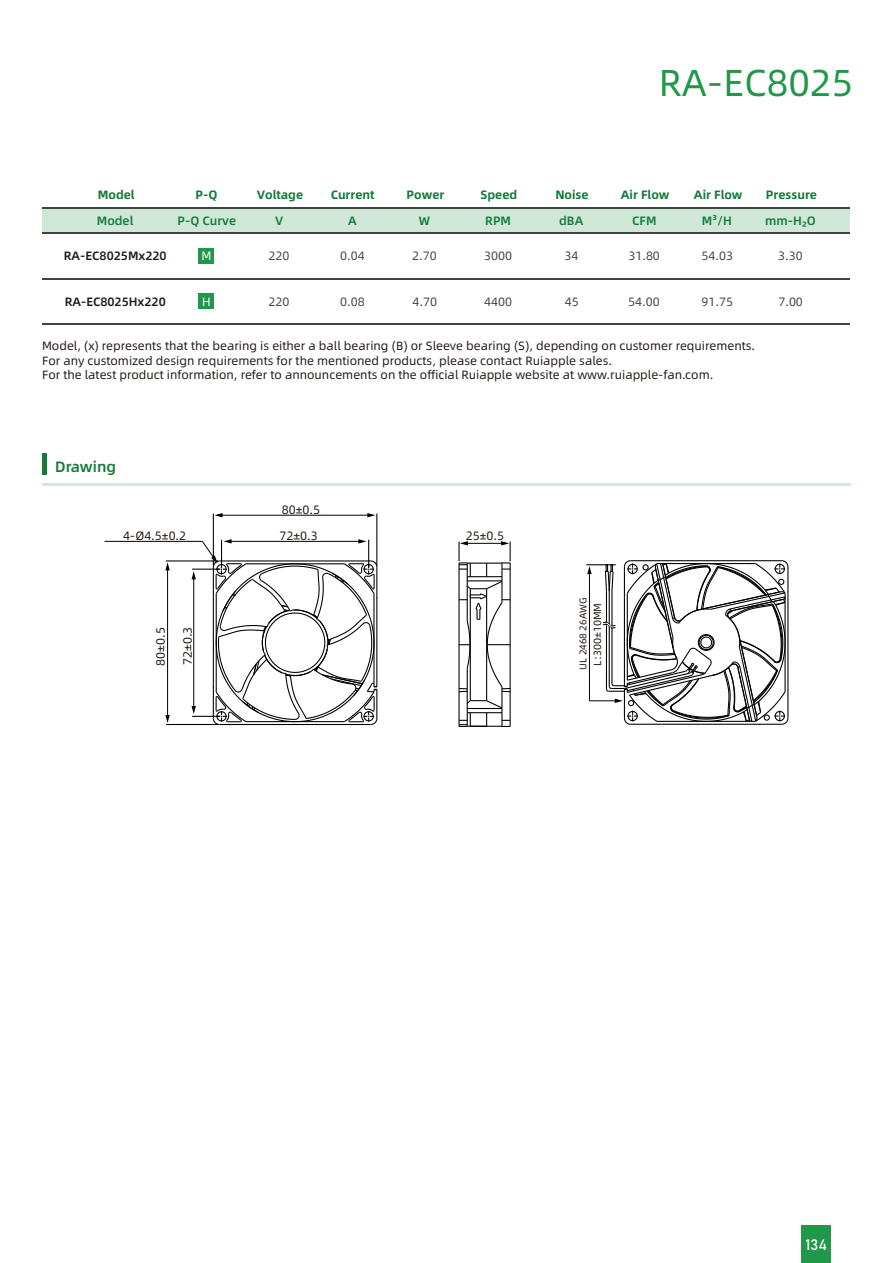
<style>
.page{position:relative;width:893px;height:1263px;background:#fff}
.page>*{position:absolute;margin:0;border:0;box-sizing:border-box;transform-origin:0 0}
.t1{font:37.5px "Alibaba Pu Hui Ti";color:#209749}
.t2{font:500 15px "Alibaba Pu Hui Ti";color:#157a3b}
.t3{font:15px "Bahnschrift";color:#fff}
.t4{font:12.15px "Alibaba Pu Hui Ti";color:#434344}
.t5{font:700 12.15px "Alibaba Pu Hui Ti";color:#157a3b}
.t6{font:12.15px "Alibaba Pu Hui Ti";color:#231815}
.t7{font:500 12.15px "Alibaba Pu Hui Ti";color:#157a3b}
.t8{font:500 12.15px "Alibaba Pu Hui Ti";color:#231815}
.t9{font:12.15px "Alibaba Pu Hui Ti";color:#fff}
.t10{font:12px/14.4px "Alibaba Pu Hui Ti";color:#231815}
.t11{font:10.5px "Alibaba Pu Hui Ti";color:#231815}
.t12{font:9.75px "Alibaba Pu Hui Ti";color:#231815}
</style>
<div class="page">
<hr style="left:42px;top:483px;width:808px;height:2px;background:#d2e9db">
<hr style="left:43px;top:453px;width:4px;height:22px;background:#157a3b">
<div style="left:43px;top:208px;width:807px;height:25px;background:#cee7d7"></div>
<hr style="left:43px;top:208px;width:807px;height:1px;background:#434344">
<hr style="left:43px;top:232px;width:807px;height:2px;background:#434344">
<hr style="left:43px;top:278px;width:807px;height:1px;background:#434344">
<div style="left:199px;top:248px;width:15px;height:16px;background:#209749"></div>
<hr style="left:43px;top:324px;width:807px;height:1px;background:#434344">
<div style="left:199px;top:294px;width:15px;height:15px;background:#209749"></div>
<hr style="left:467px;top:668px;width:1px;height:58px;background:#040000">
<hr style="left:470px;top:589px;width:1px;height:112px;background:#040000">
<hr style="left:486px;top:589px;width:1px;height:112px;background:#040000">
<hr style="left:501px;top:687px;width:1px;height:39px;background:#040000">
<svg style="left:459px;top:699px;width:51px;height:28px"></svg>
<hr style="left:586px;top:564px;width:30px;height:1px;background:#040000">
<hr style="left:166px;top:724px;width:52px;height:1px;background:#040000">
<hr style="left:166px;top:560px;width:52px;height:1px;background:#040000">
<hr style="left:167px;top:569px;width:1px;height:147px;background:#040000">
<svg style="left:165px;top:715px;width:5px;height:8px"></svg>
<svg style="left:165px;top:562px;width:5px;height:8px"></svg>
<hr style="left:213px;top:513px;width:1px;height:52px;background:#040000">
<hr style="left:376px;top:513px;width:1px;height:52px;background:#040000">
<hr style="left:221px;top:515px;width:148px;height:1px;background:#040000">
<svg style="left:214px;top:513px;width:9px;height:4px"></svg>
<svg style="left:367px;top:513px;width:8px;height:4px"></svg>
<hr style="left:105px;top:541px;width:97px;height:1px;background:#040000">
<svg style="left:192px;top:539px;width:186px;height:187px"></svg>
<hr style="left:458px;top:563px;width:2px;height:163px;background:#040000">
<hr style="left:467px;top:726px;width:35px;height:1px;background:#040000">
<hr style="left:510px;top:563px;width:1px;height:163px;background:#040000">
<svg style="left:587px;top:560px;width:202px;height:165px"></svg>
<svg style="left:458px;top:541px;width:53px;height:151px"></svg>
<div style="left:801px;top:1225px;width:30px;height:38px;background:#209749"></div>
<h1 class="t1" style="left:659px;top:54px;width:196px">RA-EC8025</h1>
<p class="t5" style="left:98px;top:185px;width:38px">Model</p>
<p class="t5" style="left:195px;top:185px;width:24px">P-Q</p>
<p class="t5" style="left:257px;top:185px;width:48px">Voltage</p>
<p class="t5" style="left:331px;top:185px;width:45px">Current</p>
<p class="t5" style="left:406px;top:185px;width:39px">Power</p>
<p class="t5" style="left:480px;top:185px;width:38px">Speed</p>
<p class="t5" style="left:555px;top:185px;width:35px">Noise</p>
<p class="t5" style="left:621px;top:185px;width:50px">Air Flow</p>
<p class="t5" style="left:694px;top:185px;width:50px">Air Flow</p>
<p class="t5" style="left:766px;top:185px;width:53px">Pressure</p>
<p class="t7" style="left:97px;top:212px;width:38px">Model</p>
<p class="t7" style="left:178px;top:212px;width:60px">P-Q Curve</p>
<p class="t7" style="left:275px;top:212px;width:10px">V</p>
<p class="t7" style="left:348px;top:212px;width:10px">A</p>
<p class="t7" style="left:419px;top:212px;width:13px">W</p>
<p class="t7" style="left:485px;top:211px;width:27px">RPM</p>
<p class="t7" style="left:559px;top:212px;width:26px">dBA</p>
<p class="t7" style="left:632px;top:212px;width:26px">CFM</p>
<p class="t7" style="left:702px;top:212px;width:32px">M³/H</p>
<p class="t7" style="left:765px;top:212px;width:52px">mm-H₂O</p>
<p class="t8" style="left:64px;top:246px;width:104px">RA-EC8025Mx220</p>
<p class="t9" style="left:201px;top:247px;width:12px">M</p>
<p class="t4" style="left:269px;top:247px;width:22px">220</p>
<p class="t4" style="left:340px;top:247px;width:26px">0.04</p>
<p class="t4" style="left:412px;top:247px;width:26px">2.70</p>
<p class="t4" style="left:484px;top:247px;width:29px">3000</p>
<p class="t4" style="left:564px;top:247px;width:15px">34</p>
<p class="t4" style="left:628px;top:247px;width:33px">31.80</p>
<p class="t4" style="left:701px;top:247px;width:33px">54.03</p>
<p class="t4" style="left:778px;top:247px;width:26px">3.30</p>
<p class="t8" style="left:65px;top:292px;width:103px">RA-EC8025Hx220</p>
<p class="t9" style="left:202px;top:293px;width:10px">H</p>
<p class="t4" style="left:269px;top:292px;width:22px">220</p>
<p class="t4" style="left:340px;top:292px;width:26px">0.08</p>
<p class="t4" style="left:412px;top:292px;width:26px">4.70</p>
<p class="t4" style="left:484px;top:292px;width:29px">4400</p>
<p class="t4" style="left:565px;top:292px;width:15px">45</p>
<p class="t4" style="left:628px;top:292px;width:33px">54.00</p>
<p class="t4" style="left:702px;top:292px;width:33px">91.75</p>
<p class="t4" style="left:778px;top:292px;width:26px">7.00</p>
<p class="t10" style="left:42px;top:338px;width:715px">Model, (x) represents that the bearing is either a ball bearing (B) or Sleeve bearing (S), depending on customer requirements.<br>For any customized design requirements for the mentioned products, please contact Ruiapple sales.<br>For the latest product information, refer to announcements on the official Ruiapple website at www.ruiapple-fan.com.</p>
<p class="t2" style="left:55px;top:455px;width:63px">Drawing</p>
<p class="t6" style="left:123px;top:526px;width:65px">4-Ø4.5±0.2</p>
<p class="t6" style="left:151px;top:665px;width:40px;rotate:-90deg">80±0.5</p>
<p class="t6" style="left:178px;top:665px;width:40px;rotate:-90deg">72±0.3</p>
<p class="t6" style="left:282px;top:500px;width:40px">80±0.5</p>
<p class="t6" style="left:280px;top:526px;width:40px">72±0.3</p>
<p class="t6" style="left:466px;top:526px;width:40px">25±0.5</p>
<p class="t12" style="left:576px;top:670px;width:74px;rotate:-90deg">UL 2468 26AWG</p>
<p class="t11" style="left:589px;top:665px;width:64px;rotate:-90deg">L:300±10MM</p>
<p class="t3" style="left:806px;top:1233px;width:23px">134</p>
</div>
